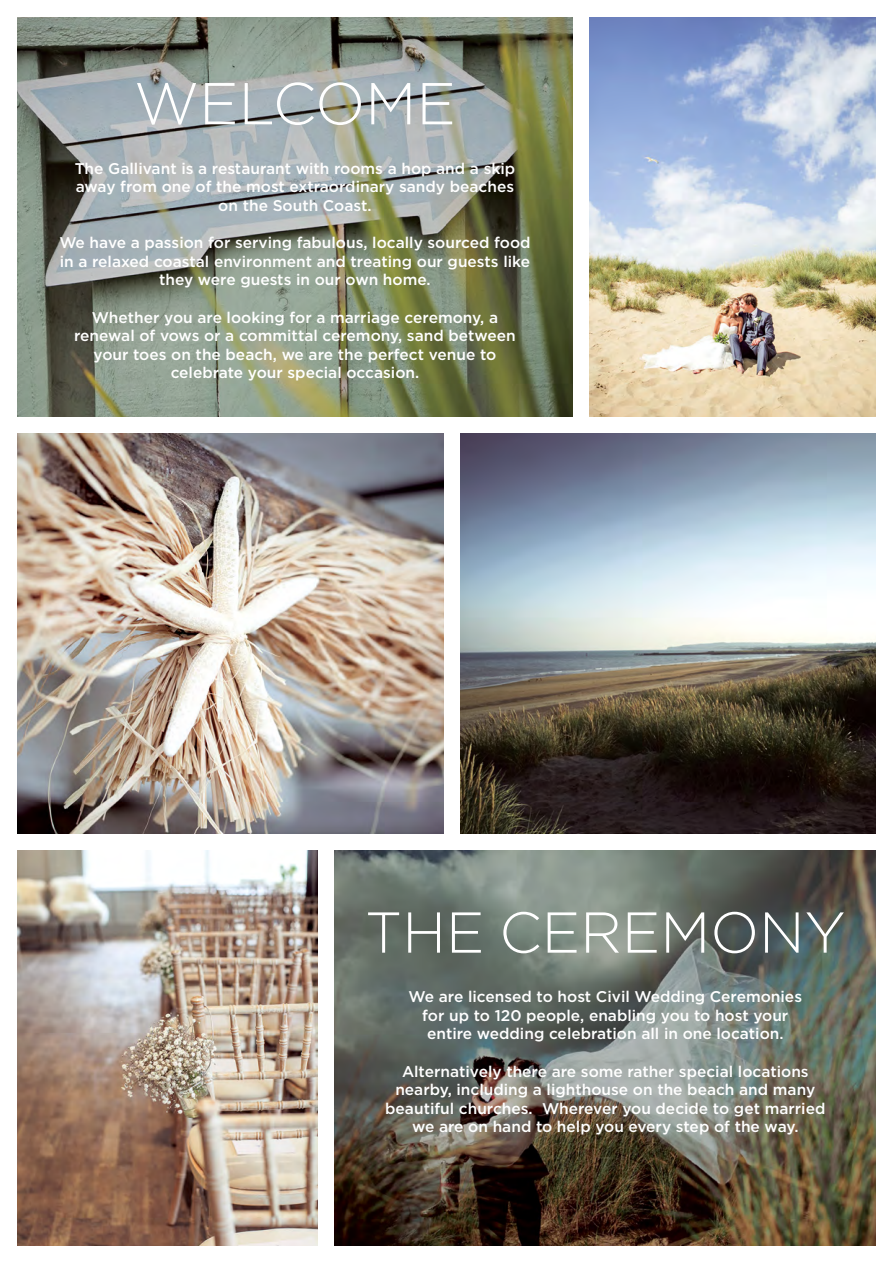
<style>
.page{position:relative;width:893px;height:1263px;background:#fff}
.page>*{position:absolute;margin:0;border:0;box-sizing:border-box;transform-origin:0 0}
.t1{font:300 58.95px "Gotham";color:#fff}
.t2{font:300 57.45px "Gotham";color:#fff}
.t3{font:500 15.45px/18.6px "Gotham";color:#fff;text-align:center}
</style>
<div class="page">
<img style="left:335px;top:850px;width:541px;height:396px">
<img style="left:17px;top:17px;width:556px;height:400px">
<img style="left:17px;top:850px;width:301px;height:396px">
<img style="left:460px;top:434px;width:416px;height:399px">
<img style="left:17px;top:434px;width:426px;height:399px">
<img style="left:590px;top:17px;width:286px;height:400px">
<h1 class="t1" style="left:134px;top:66px;width:323px">WELCOME</h1>
<p class="t3" style="left:75px;top:159px;width:442px">The Gallivant is a restaurant with rooms a hop and a skip away from one of the most extraordinary sandy beaches on the South Coast.</p>
<p class="t3" style="left:59px;top:233px;width:473px">We have a passion for serving fabulous, locally sourced food in a relaxed coastal environment and treating our guests like they were guests in our own home.</p>
<p class="t3" style="left:74px;top:308px;width:443px">Whether you are looking for a marriage ceremony, a renewal of vows or a committal ceremony, sand between your toes on the beach, we are the perfect venue to celebrate your special occasion.</p>
<h2 class="t2" style="left:365px;top:896px;width:482px">THE CEREMONY</h2>
<p class="t3" style="left:409px;top:987px;width:395px">We are licensed to host Civil Wedding Ceremonies for up to 120 people, enabling you to host your entire wedding celebration all in one location.</p>
<p class="t3" style="left:385px;top:1061px;width:442px">Alternatively there are some rather special locations nearby, including a lighthouse on the beach and many beautiful churches. Wherever you decide to get married we are on hand to help you every step of the way.</p>
</div>
